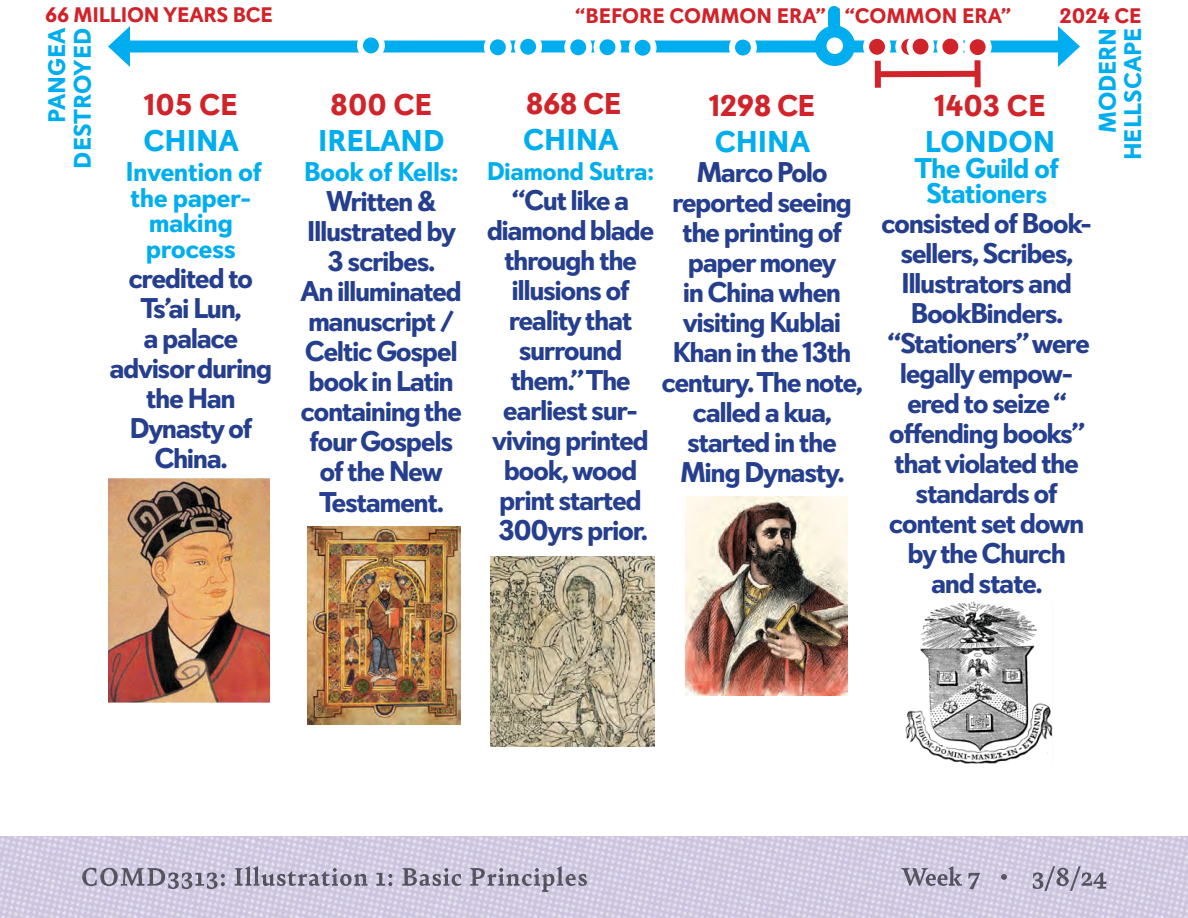
<style>
.page{position:relative;width:1188px;height:918px;background:#fff}
.page>*{position:absolute;margin:0;border:0;box-sizing:border-box;transform-origin:0 0}
.t1{font:700 30px "Davis Sans";color:#00aeef}
.t2{font:700 30px "Davis Sans";color:#d1232a}
.t3{font:700 28.5px/30px "Davis Sans";letter-spacing:-.05em;color:#253f8e;text-align:center}
.t4{font:700 28.5px/25.5px "Davis Sans";color:#00aeef;text-align:center}
.t5{font:700 27px/25.5px "Davis Sans";color:#00aeef;text-align:center}
.t6{font:700 25.5px "Davis Sans";color:#00aeef}
.t7{font:700 24px/25.5px "Davis Sans";color:#00aeef;text-align:right}
.t8{font:700 21px "Davis Sans";color:#d1232a}
.s1{font-size:25.5px}
</style>
<div class="page">
<img style="left:0;top:836px;width:1188px;height:82px">
<img style="left:505px;top:866px;width:100px;height:26px">
<img style="left:393px;top:866px;width:112px;height:26px">
<img style="left:323px;top:866px;width:70px;height:26px">
<img style="left:210px;top:866px;width:113px;height:26px">
<img style="left:82px;top:866px;width:128px;height:26px">
<img style="left:610px;top:886px;width:227px;height:1px">
<img style="left:891px;top:866px;width:89px;height:24px">
<img style="left:1001px;top:866px;width:106px;height:25px">
<div style="left:121px;top:40px;width:946px;height:12px;background:#00aeef"></div>
<svg style="left:108px;top:26px;width:22px;height:41px"></svg>
<svg style="left:1058px;top:26px;width:22px;height:41px"></svg>
<div style="left:821px;top:32px;width:28px;height:28px;background:#fff;border-radius:50%"></div>
<div style="left:815px;top:26px;width:40px;height:40px;border:12px solid #00aeef;border-radius:50%"></div>
<div style="left:866px;top:36px;width:22px;height:22px;background:#d1232a;border-radius:50%"></div>
<div style="left:863px;top:33px;width:28px;height:28px;border:6px solid #fff;border-radius:50%"></div>
<div style="left:828px;top:12px;width:12px;height:13px;background:#00aeef"></div>
<div style="left:487px;top:36px;width:22px;height:22px;background:#00aeef;border-radius:50%"></div>
<div style="left:484px;top:33px;width:28px;height:28px;border:6px solid #fff;border-radius:50%"></div>
<div style="left:517px;top:36px;width:22px;height:22px;background:#00aeef;border-radius:50%"></div>
<div style="left:514px;top:33px;width:28px;height:28px;border:6px solid #fff;border-radius:50%"></div>
<div style="left:567px;top:36px;width:22px;height:22px;background:#00aeef;border-radius:50%"></div>
<div style="left:564px;top:33px;width:28px;height:28px;border:6px solid #fff;border-radius:50%"></div>
<div style="left:632px;top:37px;width:22px;height:22px;background:#00aeef;border-radius:50%"></div>
<div style="left:629px;top:34px;width:28px;height:28px;border:6px solid #fff;border-radius:50%"></div>
<img style="left:490px;top:556px;width:164px;height:191px">
<img style="left:905px;top:602px;width:148px;height:162px">
<img style="left:307px;top:526px;width:153px;height:198px">
<img style="left:108px;top:478px;width:162px;height:224px">
<img style="left:686px;top:496px;width:162px;height:200px">
<div style="left:597px;top:36px;width:21px;height:22px;background:#00aeef;border-radius:50%"></div>
<div style="left:594px;top:33px;width:27px;height:28px;border:6px solid #fff;border-radius:50%"></div>
<div style="left:360px;top:35px;width:22px;height:21px;background:#00aeef;border-radius:50%"></div>
<div style="left:357px;top:32px;width:28px;height:27px;border:6px solid #fff;border-radius:50%"></div>
<div style="left:732px;top:37px;width:22px;height:21px;background:#00aeef;border-radius:50%"></div>
<div style="left:729px;top:34px;width:28px;height:28px;border:6px solid #fff;border-radius:50%"></div>
<svg style="left:898px;top:36px;width:22px;height:22px"></svg>
<div style="left:895px;top:33px;width:28px;height:28px;border:6px solid #fff;border-radius:50%"></div>
<div style="left:910px;top:36px;width:22px;height:22px;background:#d1232a;border-radius:50%"></div>
<div style="left:907px;top:33px;width:28px;height:28px;border:6px solid #fff;border-radius:50%"></div>
<div style="left:939px;top:36px;width:22px;height:22px;background:#d1232a;border-radius:50%"></div>
<div style="left:936px;top:33px;width:28px;height:28px;border:6px solid #fff;border-radius:50%"></div>
<div style="left:967px;top:36px;width:22px;height:22px;background:#d1232a;border-radius:50%"></div>
<div style="left:964px;top:33px;width:28px;height:28px;border:6px solid #fff;border-radius:50%"></div>
<div style="left:878px;top:71px;width:100px;height:6px;background:#d1232a"></div>
<div style="left:875px;top:61px;width:6px;height:27px;background:#d1232a"></div>
<div style="left:975px;top:60px;width:6px;height:27px;background:#d1232a"></div>
<p class="t8" style="left:45px;top:2px;width:229px">66 MILLION YEARS BCE</p>
<p class="t8" style="left:575px;top:3px;width:437px">“BEFORE COMMON ERA” / “COMMON ERA”</p>
<p class="t8" style="left:1059px;top:3px;width:84px">2024 CE</p>
<p class="t7" style="left:45px;top:169px;width:143px;rotate:-90deg">PANGEA<br>DESTROYED</p>
<p class="t7" style="left:1095px;top:160px;width:134px;rotate:-90deg">MODERN<br>HELLSCAPE</p>
<p class="t2" style="left:526px;top:86px;width:97px">868 CE</p>
<p class="t1" style="left:523px;top:122px;width:97px">CHINA</p>
<p class="t6" style="left:487px;top:156px;width:169px">Diamond Sutra:</p>
<p class="t3" style="left:487px;top:186px;width:169px">“Cut like a diamond blade through the illusions of reality that surround them.” The earliest sur&shy;viving printed book, wood print started<br>300yrs prior.</p>
<p class="t2" style="left:144px;top:87px;width:95px">105 CE</p>
<p class="t1" style="left:144px;top:123px;width:97px">CHINA</p>
<p class="t5" style="left:126px;top:160px;width:138px">Invention of the paper&shy;making process</p>
<p class="t3" style="left:109px;top:264px;width:164px">credited to<br>Ts’ai Lun,<br>a palace advisor during the Han<br>Dynasty of<br>China.</p>
<p class="t2" style="left:330px;top:87px;width:104px">800 CE</p>
<p class="t1" style="left:318px;top:123px;width:128px">IRELAND</p>
<p class="t5" style="left:304px;top:160px;width:157px">Book of Kells:</p>
<p class="t3" style="left:300px;top:187px;width:163px">Written &amp;<br>Illustrated by<br>3 scribes.<br>An illuminated manuscript /<br>Celtic Gospel book in Latin containing the four Gospels of the New<br>Testament.</p>
<p class="t2" style="left:709px;top:88px;width:108px">1298 CE</p>
<p class="t1" style="left:715px;top:124px;width:97px">CHINA</p>
<p class="t3" style="left:662px;top:158px;width:203px">Marco Polo reported seeing the printing of paper money<br>in China when visiting Kublai<br>Khan in the 13th century. The note, called a kua, started in the<br>Ming Dynasty.</p>
<p class="t2" style="left:934px;top:88px;width:113px">1403 CE</p>
<p class="t1" style="left:925px;top:124px;width:132px">LONDON</p>
<p class="t4" style="left:914px;top:156px;width:146px">The Guild of<br>Stationer<span class="s1">s</span></p>
<p class="t3" style="left:881px;top:209px;width:212px">consisted of Book&shy;sellers, Scribes,<br>Illustrators and<br>BookBinders. “Stationers” were legally empow&shy;ered to seize “ offending books” that violated the standards of content set down by the Church<br>and state.</p>
</div>
